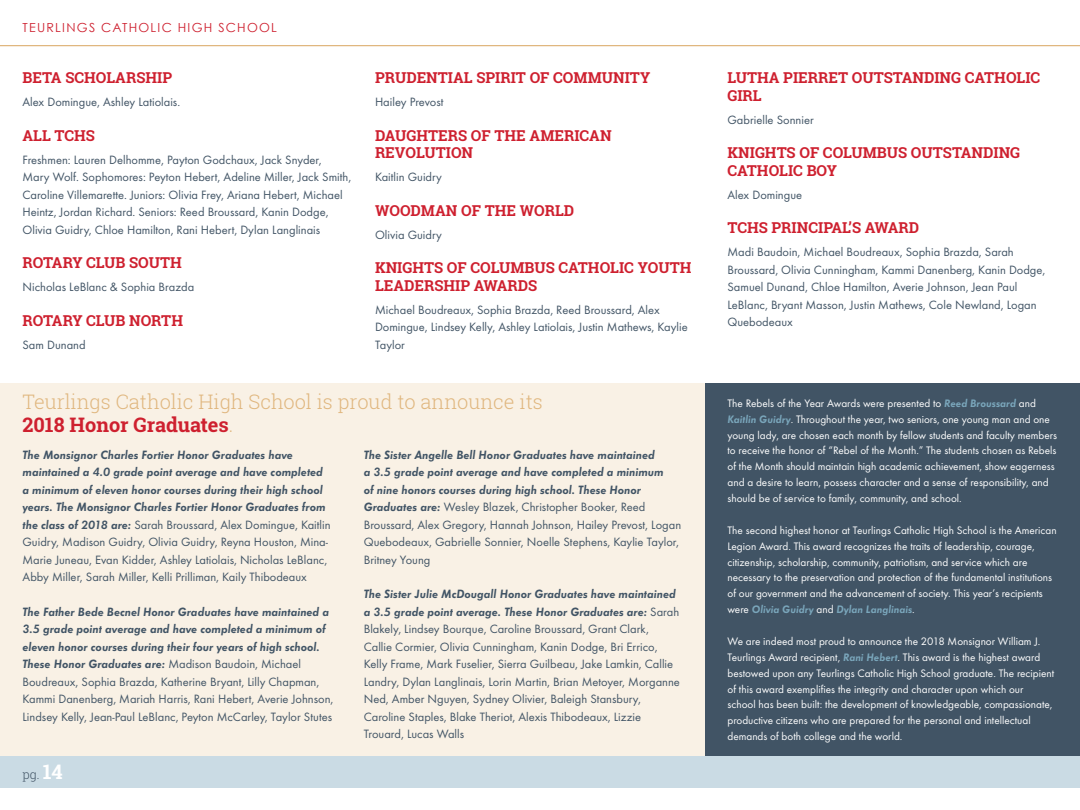
<style>
.page{position:relative;width:1080px;height:810px;background:#fff}
.page>*{position:absolute;margin:0;border:0;box-sizing:border-box;transform-origin:0 0}
.t1{font:300 20px/22.5px "Roboto Slab";color:#e0b77f}
.t2{font:700 15px/17.5px "Roboto Slab";color:#ce202f}
.t3{font:12.5px/17.5px "Futura T";color:#415465}
.t4{font:italic 600 12.5px/17.5px "Futura T";color:#415465}
.t5{font:12.5px "Century Gothic";letter-spacing:.1em;color:#ce202f}
.t6{font:300 12.5px "Roboto Slab";color:#415465}
.t7{font:11.25px/15.8px "Futura T";color:#fff}
.s1{font-weight:700;color:#ce202f}
.s2{font-weight:600;font-style:italic;color:#7aa6bb}
.s3{font-weight:400;font-style:normal}
.s4{font-weight:600;font-style:italic}
.s5{font-weight:700;font-size:20px;color:#fff}
</style>
<div class="page">
<div style="left:0;top:755px;width:1080px;height:33px;background:#cadbe4"></div>
<hr style="left:0;top:45px;width:1080px;height:1px;background:#e0b77f">
<div style="left:0;top:383px;width:705px;height:372px;background:#f9f1e5"></div>
<div style="left:705px;top:383px;width:375px;height:372px;background:#415465"></div>
<p class="t5" style="left:22px;top:20px;width:256px">TEURLINGS CATHOLIC HIGH SCHOOL</p>
<p class="t2" style="left:22px;top:69px;width:151px">BETA SCHOLARSHIP</p>
<p class="t3" style="left:22px;top:93px;width:159px">Alex Domingue, Ashley Latiolais.</p>
<p class="t2" style="left:22px;top:126px;width:74px">ALL TCHS</p>
<p class="t3" style="left:22px;top:151px;width:330px">Freshmen: Lauren Delhomme, Payton Godchaux, Jack Snyder, Mary Wolf. Sophomores: Peyton Hebert, Adeline Miller, Jack Smith, Caroline Villemarette. Juniors: Olivia Frey, Ariana Hebert, Michael Heintz, Jordan Richard. Seniors: Reed Broussard, Kanin Dodge, Olivia Guidry, Chloe Hamilton, Rani Hebert, Dylan Langlinais</p>
<p class="t2" style="left:22px;top:254px;width:161px">ROTARY CLUB SOUTH</p>
<p class="t3" style="left:22px;top:278px;width:173px">Nicholas LeBlanc &amp; Sophia Brazda</p>
<p class="t2" style="left:22px;top:311px;width:162px">ROTARY CLUB NORTH</p>
<p class="t3" style="left:22px;top:336px;width:65px">Sam Dunand</p>
<p class="t2" style="left:375px;top:69px;width:277px">PRUDENTIAL SPIRIT OF COMMUNITY</p>
<p class="t3" style="left:375px;top:93px;width:70px">Hailey Prevost</p>
<p class="t2" style="left:375px;top:126px;width:238px">DAUGHTERS OF THE AMERICAN<br>REVOLUTION</p>
<p class="t3" style="left:375px;top:168px;width:69px">Kaitlin Guidry</p>
<p class="t2" style="left:375px;top:201px;width:201px">WOODMAN OF THE WORLD</p>
<p class="t3" style="left:375px;top:226px;width:68px">Olivia Guidry</p>
<p class="t2" style="left:375px;top:259px;width:318px">KNIGHTS OF COLUMBUS CATHOLIC YOUTH<br>LEADERSHIP AWARDS</p>
<p class="t3" style="left:375px;top:301px;width:314px">Michael Boudreaux, Sophia Brazda, Reed Broussard, Alex<br>Domingue, Lindsey Kelly, Ashley Latiolais, Justin Mathews, Kaylie<br>Taylor</p>
<p class="t2" style="left:728px;top:69px;width:314px">LUTHA PIERRET OUTSTANDING CATHOLIC<br>GIRL</p>
<p class="t3" style="left:728px;top:111px;width:88px">Gabrielle Sonnier</p>
<p class="t2" style="left:728px;top:144px;width:294px">KNIGHTS OF COLUMBUS OUTSTANDING<br>CATHOLIC BOY</p>
<p class="t3" style="left:728px;top:186px;width:76px">Alex Domingue</p>
<p class="t2" style="left:728px;top:219px;width:193px">TCHS PRINCIPAL’S AWARD</p>
<p class="t3" style="left:728px;top:243px;width:319px">Madi Baudoin, Michael Boudreaux, Sophia Brazda, Sarah Broussard, Olivia Cunningham, Kammi Danenberg, Kanin Dodge, Samuel Dunand, Chloe Hamilton, Averie Johnson, Jean Paul LeBlanc, Bryant Masson, Justin Mathews, Cole Newland, Logan Quebodeaux</p>
<h1 class="t1" style="left:22px;top:390px;width:522px">Teurlings Catholic High School is proud to announce its<br><span class="s1">2018 Honor Graduates</span>.</h1>
<p class="t7" style="left:728px;top:396px;width:331px">The Rebels of the Year Awards were presented to <span class="s2">Reed Broussard</span> and <span class="s2">Kaitlin Guidry</span>. Throughout the year, two seniors, one young man and one young lady, are chosen each month by fellow students and faculty members to receive the honor of “Rebel of the Month.” The students chosen as Rebels of the Month should maintain high academic achievement, show eagerness and a desire to learn, possess character and a sense of responsibility, and should be of service to family, community, and school.</p>
<p class="t7" style="left:728px;top:522px;width:331px">The second highest honor at Teurlings Catholic High School is the American Legion Award. This award recognizes the traits of leadership, courage, citizenship, scholarship, community, patriotism, and service which are necessary to the preservation and protection of the fundamental institutions of our government and the advancement of society. This year’s recipients were <span class="s2">Olivia Guidry</span> and <span class="s2">Dylan Langlinais</span>.</p>
<p class="t7" style="left:728px;top:634px;width:328px">We are indeed most proud to announce the 2018 Monsignor William J.<br>Teurlings Award recipient, <span class="s2">Rani Hebert</span>. This award is the highest award bestowed upon any Teurlings Catholic High School graduate. The recipient of this award exemplifies the integrity and character upon which our school has been built: the development of knowledgeable, compassionate, productive citizens who are prepared for the personal and intellectual demands of both college and the world.</p>
<p class="t4" style="left:22px;top:446px;width:310px">The Monsignor Charles Fortier Honor Graduates have maintained a 4.0 grade point average and have completed a minimum of eleven honor courses during their high school years. The Monsignor Charles Fortier Honor Graduates from the class of 2018 are: <span class="s3">Sarah Broussard, Alex Domingue, Kaitlin Guidry, Madison Guidry, Olivia Guidry, Reyna Houston, Mina-Marie Juneau, Evan Kidder, Ashley Latiolais, Nicholas LeBlanc, Abby Miller, Sarah Miller, Kelli Prilliman, Kaily Thibodeaux</span></p>
<p class="t3" style="left:22px;top:603px;width:312px"><span class="s4">The Father Bede Becnel Honor Graduates have maintained a 3.5 grade point average and have completed a minimum of eleven honor courses during their four years of high school.<br>These Honor Graduates are:</span> Madison Baudoin, Michael Boudreaux, Sophia Brazda, Katherine Bryant, Lilly Chapman, Kammi Danenberg, Mariah Harris, Rani Hebert, Averie Johnson, Lindsey Kelly, Jean-Paul LeBlanc, Peyton McCarley, Taylor Stutes</p>
<p class="t3" style="left:364px;top:446px;width:319px"><span class="s4">The Sister Angelle Bell Honor Graduates have maintained<br>a 3.5 grade point average and have completed a minimum<br>of nine honors courses during high school. These Honor Graduates are:</span> Wesley Blazek, Christopher Booker, Reed Broussard, Alex Gregory, Hannah Johnson, Hailey Prevost, Logan Quebodeaux, Gabrielle Sonnier, Noelle Stephens, Kaylie Taylor, Britney Young</p>
<p class="t3" style="left:364px;top:585px;width:318px"><span class="s4">The Sister Julie McDougall Honor Graduates have maintained a 3.5 grade point average. These Honor Graduates are:</span> Sarah Blakely, Lindsey Bourque, Caroline Broussard, Grant Clark, Callie Cormier, Olivia Cunningham, Kanin Dodge, Bri Errico, Kelly Frame, Mark Fuselier, Sierra Guilbeau, Jake Lamkin, Callie Landry, Dylan Langlinais, Lorin Martin, Brian Metoyer, Morganne Ned, Amber Nguyen, Sydney Olivier, Baleigh Stansbury, Caroline Staples, Blake Theriot, Alexis Thibodeaux, Lizzie Trouard, Lucas Walls</p>
<p class="t6" style="left:22px;top:766px;width:42px">pg. <span class="s5">14</span></p>
</div>
